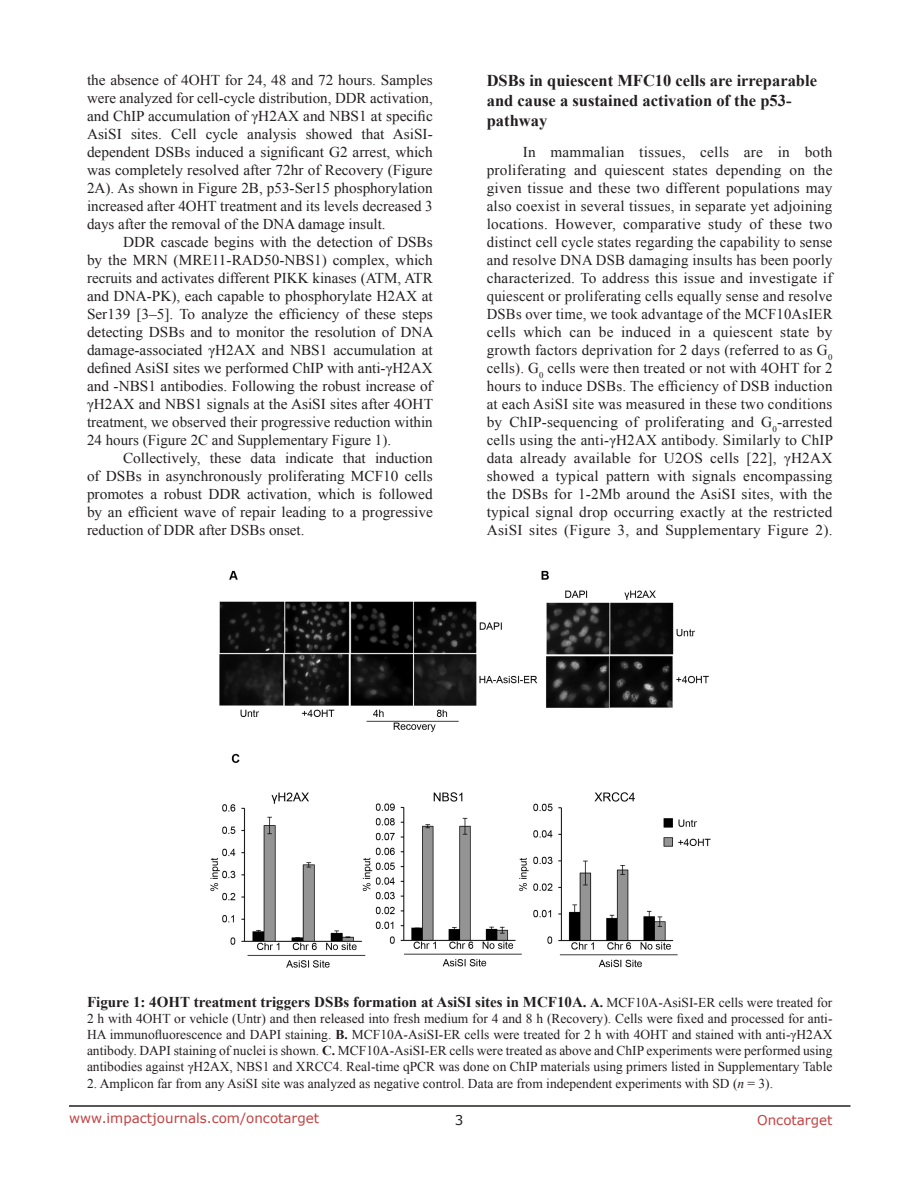
<style>
.page{position:relative;width:918px;height:1188px;background:#fff}
.page>*{position:absolute;margin:0;border:0;box-sizing:border-box;transform-origin:0 0}
.SubHeading{font:700 16.5px/19.8px "Times New Roman";color:#231f20}
.BodyText{font:15px/18px "Times New Roman";color:#231f20;text-align:justify}
.figuretext{font:700 15px "Times New Roman";color:#231f20}
.figuretext-2{font:13.5px/16.2px "Times New Roman";color:#231f20;text-align:justify}
.t1{font:13.5px "Verdana";color:#c24141}
.Folio{font:13.5px "Verdana";color:#231f20}
.s1{font-size:13.5px}
.s2{font-weight:400;font-size:13.5px}
.s3{font-weight:700}
.s4{font-style:italic}
</style>
<div class="page">
<hr style="left:69px;top:1105px;width:781px;height:2px;background:#231f20">
<img style="left:210px;top:570px;width:501px;height:398px">
<p class="BodyText" style="left:87px;top:71px;width:347px">the absence of 4OHT for 24, 48 and 72 hours. Samples were analyzed for cell-cycle distribution, DDR activation, and ChIP accumulation of γH2AX and NBS1 at specific AsiSI sites. Cell cycle analysis showed that AsiSI&shy;dependent DSBs induced a significant G2 arrest, which was completely resolved after 72hr of Recovery (Figure 2A). As shown in Figure 2B, p53-Ser15 phosphorylation increased after 4OHT treatment and its levels decreased 3 days after the removal of the DNA damage insult.</p>
<p class="BodyText" style="left:87px;top:233px;width:348px;text-indent:36px">DDR cascade begins with the detection of DSBs by the MRN (MRE11-RAD50-NBS1) complex, which recruits and activates different PIKK kinases (ATM, ATR and DNA-PK), each capable to phosphorylate H2AX at Ser139 [3–5]. To analyze the efficiency of these steps detecting DSBs and to monitor the resolution of DNA damage-associated γH2AX and NBS1 accumulation at defined AsiSI sites we performed ChIP with anti-γH2AX and -NBS1 antibodies. Following the robust increase of γH2AX and NBS1 signals at the AsiSI sites after 4OHT treatment, we observed their progressive reduction within 24 hours (Figure 2C and Supplementary Figure 1).</p>
<p class="BodyText" style="left:87px;top:449px;width:347px;text-indent:36px">Collectively, these data indicate that induction of DSBs in asynchronously proliferating MCF10 cells promotes a robust DDR activation, which is followed by an efficient wave of repair leading to a progressive reduction of DDR after DSBs onset.</p>
<p class="SubHeading" style="left:487px;top:70px;width:332px">DSBs in quiescent MFC10 cells are irreparable and cause a sustained activation of the p53- pathway</p>
<p class="BodyText" style="left:487px;top:143px;width:348px;text-indent:36px">In mammalian tissues, cells are in both proliferating and quiescent states depending on the given tissue and these two different populations may also coexist in several tissues, in separate yet adjoining locations. However, comparative study of these two distinct cell cycle states regarding the capability to sense and resolve DNA DSB damaging insults has been poorly characterized. To address this issue and investigate if quiescent or proliferating cells equally sense and resolve DSBs over time, we took advantage of the MCF10AsIER cells which can be induced in a quiescent state by growth factors deprivation for 2 days (referred to as G<sub>0 </sub>cells). G<sub>0</sub> cells were then treated or not with 4OHT for 2 hours to induce DSBs. The efficiency of DSB induction at each AsiSI site was measured in these two conditions by ChIP-sequencing of proliferating and G<sub>0</sub>-arrested cells using the anti-γH2AX antibody. Similarly to ChIP data already available for U2OS cells [22], γH2AX showed a typical pattern with signals encompassing the DSBs for 1-2Mb around the AsiSI sites, with the typical signal drop occurring exactly at the restricted AsiSI sites (Figure 3, and Supplementary Figure 2).</p>
<p class="figuretext" style="left:87px;top:991px;width:747px">Figure 1: 4OHT treatment triggers DSBs formation at AsiSI sites in MCF10A. <span class="s1">A.</span> <span class="s2">MCF10A-AsiSI-ER cells were treated for</span></p>
<p class="figuretext-2" style="left:87px;top:1010px;width:747px">2 h with 4OHT or vehicle (Untr) and then released into fresh medium for 4 and 8 h (Recovery). Cells were fixed and processed for anti-HA immunofluorescence and DAPI staining. <span class="s3">B.</span> MCF10A-AsiSI-ER cells were treated for 2 h with 4OHT and stained with anti-γH2AX antibody. DAPI staining of nuclei is shown. <span class="s3">C.</span> MCF10A-AsiSI-ER cells were treated as above and ChIP experiments were performed using antibodies against γH2AX, NBS1 and XRCC4. Real-time qPCR was done on ChIP materials using primers listed in Supplementary Table</p>
<p class="figuretext-2" style="left:87px;top:1075px;width:688px">2. Amplicon far from any AsiSI site was analyzed as negative control. Data are from independent experiments with SD (<span class="s4">n</span> = 3).</p>
<p class="t1" style="left:69px;top:1109px;width:252px">www.impactjournals.com/oncotarget</p>
<p class="Folio" style="left:455px;top:1111px;width:10px">3</p>
<p class="t1" style="left:757px;top:1111px;width:77px">Oncotarget</p>
</div>
